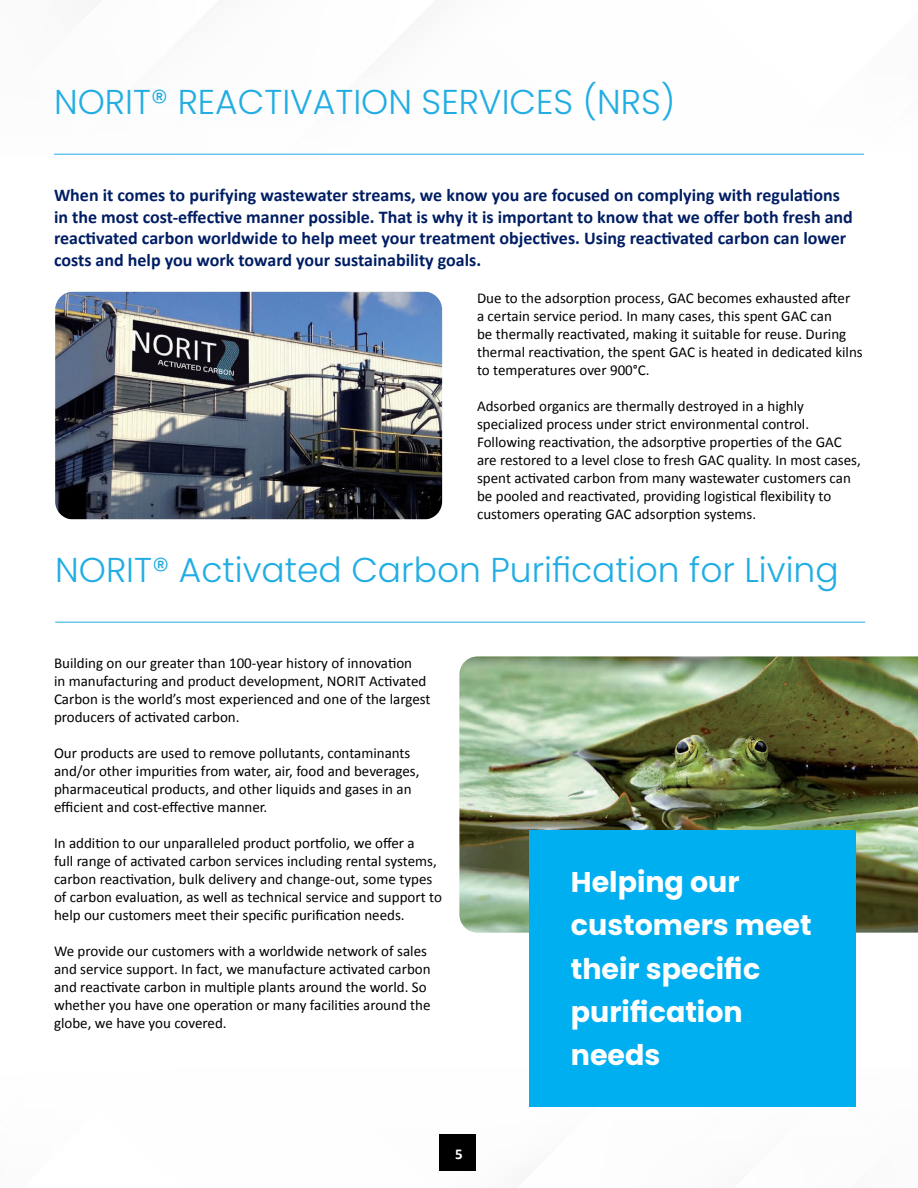
<style>
.page{position:relative;width:918px;height:1188px;background:#fff}
.page>*{position:absolute;margin:0;border:0;box-sizing:border-box;transform-origin:0 0}
.t1{font:300 34.5px "Poppins";color:#21ade3}
.t2{font:700 28.5px/43.2px "Poppins";color:#fff}
.t3{font:700 18px/21.6px "Calibri";color:#001e64}
.t4{font:15px/18px "Calibri";color:#000}
.t5{font:700 15px "Calibri";color:#fff}
</style>
<div class="page">
<div style="left:440px;top:1134px;width:36px;height:37px;background:#000"></div>
<hr style="left:54px;top:154px;width:810px;height:1px;background:#21ade3">
<img style="left:459px;top:656px;width:459px;height:277px">
<img style="left:55px;top:292px;width:387px;height:227px">
<hr style="left:55px;top:622px;width:810px;height:1px;background:#21ade3">
<div style="left:529px;top:831px;width:326px;height:276px;background:#00aff0"></div>
<h1 class="t1" style="left:54px;top:82px;width:623px">NORIT® REACTIVATION SERVICES (NRS)</h1>
<p class="t3" style="left:54px;top:184px;width:800px">When it comes to purifying wastewater streams, we know you are focused on complying with regulations in the most cost-effective manner possible. That is why it is important to know that we offer both fresh and reactivated carbon worldwide to help meet your treatment objectives. Using reactivated carbon can lower costs and help you work toward your sustainability goals.</p>
<p class="t4" style="left:477px;top:289px;width:387px">Due to the adsorption process, GAC becomes exhausted after<br>a certain service period. In many cases, this spent GAC can<br>be thermally reactivated, making it suitable for reuse. During thermal reactivation, the spent GAC is heated in dedicated kilns to temperatures over 900°C.</p>
<p class="t4" style="left:477px;top:397px;width:385px">Adsorbed organics are thermally destroyed in a highly specialized process under strict environmental control.<br>Following reactivation, the adsorptive properties of the GAC are restored to a level close to fresh GAC quality. In most cases, spent activated carbon from many wastewater customers can be pooled and reactivated, providing logistical flexibility to customers operating GAC adsorption systems.</p>
<h1 class="t1" style="left:55px;top:550px;width:785px">NORIT® Activated Carbon Purification for Living</h1>
<p class="t4" style="left:54px;top:653px;width:378px">Building on our greater than 100-year history of innovation<br>in manufacturing and product development, NORIT Activated Carbon is the world’s most experienced and one of the largest producers of activated carbon.</p>
<p class="t4" style="left:54px;top:743px;width:367px">Our products are used to remove pollutants, contaminants and/or other impurities from water, air, food and beverages, pharmaceutical products, and other liquids and gases in an efficient and cost-effective manner.</p>
<p class="t4" style="left:54px;top:833px;width:389px">In addition to our unparalleled product portfolio, we offer a<br>full range of activated carbon services including rental systems, carbon reactivation, bulk delivery and change-out, some types of carbon evaluation, as well as technical service and support to help our customers meet their specific purification needs.</p>
<p class="t4" style="left:54px;top:941px;width:378px">We provide our customers with a worldwide network of sales and service support. In fact, we manufacture activated carbon and reactivate carbon in multiple plants around the world. So whether you have one operation or many facilities around the globe, we have you covered.</p>
<p class="t5" style="left:455px;top:1143px;width:9px">5</p>
<h2 class="t2" style="left:571px;top:861px;width:242px">Helping our customers meet their specific purification needs</h2>
</div>
